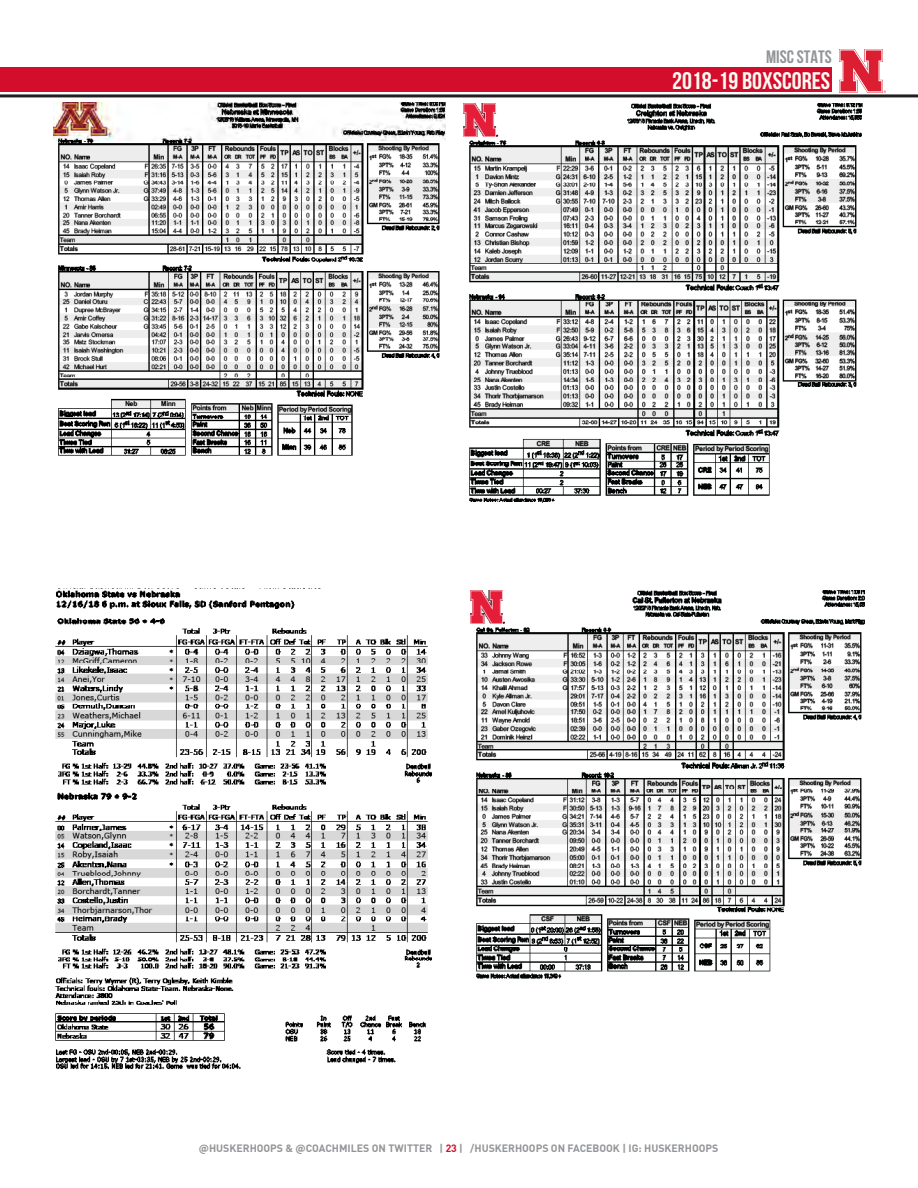
<style>
.page{position:relative;width:918px;height:1188px;background:#fff}
.page>*{position:absolute;margin:0;border:0;box-sizing:border-box;transform-origin:0 0}
.t1{font:700 24px "Bebas Neue";color:#fdfbf4;scale:1.04 1}
.t2{font:700 18px "Bebas Neue";color:#939598;scale:1.04 1}
.t3{font:700 10.5px "Adihaus DIN";color:#939598}
.s1{color:#d30d2b}
</style>
<div class="page">
<hr style="left:0;top:94px;width:918px;height:3px;background:#231f20">
<div style="left:0;top:67px;width:832px;height:25px;background:#d30d2b"></div>
<svg style="left:839px;top:49px;width:47px;height:44px"></svg>
<img style="left:464px;top:104px;width:399px;height:399px">
<img style="left:54px;top:102px;width:392px;height:354px">
<img style="left:471px;top:591px;width:393px;height:388px">
<img style="left:55px;top:588px;width:377px;height:482px">
<h2 class="t2" style="left:766px;top:47px;width:65px">MISC STATS</h2>
<p class="t1" style="left:672px;top:67px;width:153px">2018-19 BOXSCORES</p>
<p class="t3" style="left:199px;top:1140px;width:521px">@HUSKERHOOPS &amp; @COACHMILES ON TWITTER | <span class="s1">23</span> | /HUSKERHOOPS ON FACEBOOK | IG: HUSKERHOOPS</p>
</div>
